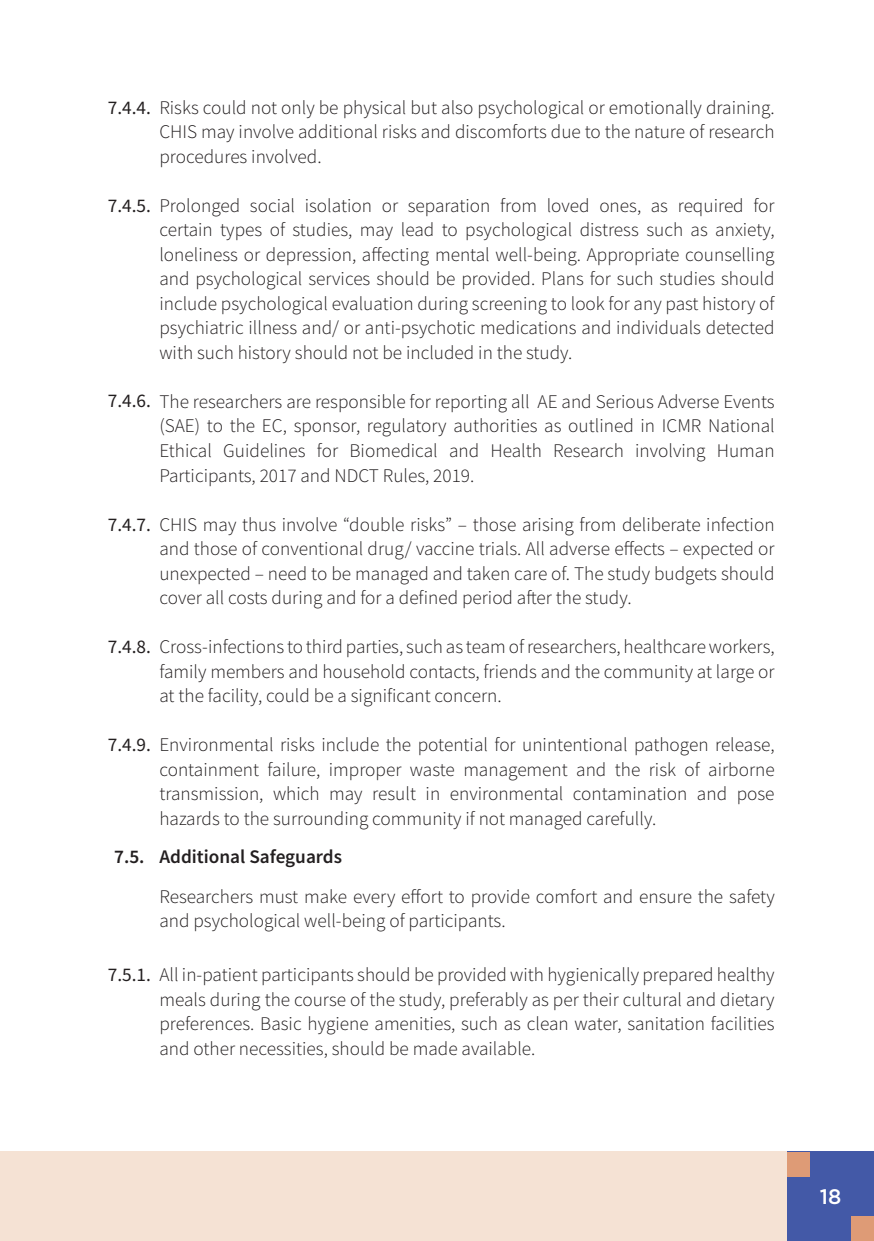
<style>
.page{position:relative;width:874px;height:1241px;background:#fff}
.page>*{position:absolute;margin:0;border:0;box-sizing:border-box;transform-origin:0 0}
.t1{font:500 21px "Gotham";color:#fff}
.t2{font:300 19.25px/24.5px "Source Sans Pro";color:#231f20;text-align:justify}
.t3{font:600 19.25px "Source Sans Pro";color:#231f20}
.s1{font-weight:400}
</style>
<div class="page">
<div style="left:0;top:1151px;width:873px;height:89px;background:#f5e2d4"></div>
<div style="left:786px;top:1151px;width:87px;height:89px;background:#4359a7"></div>
<div style="left:786px;top:1151px;width:23px;height:25px;background:#de9b76"></div>
<div style="left:850px;top:1215px;width:23px;height:25px;background:#de9b76"></div>
<p class="t2" style="left:159px;top:95px;width:616px;text-indent:-52px"><span class="s1">7.4.4.</span> Risks could not only be physical but also psychological or emotionally draining.<br>CHIS may involve additional risks and discomforts due to the nature of research procedures involved.</p>
<p class="t2" style="left:159px;top:193px;width:616px;text-indent:-52px"><span class="s1">7.4.5.</span> Prolonged social isolation or separation from loved ones, as required for certain types of studies, may lead to psychological distress such as anxiety, loneliness or depression, affecting mental well-being. Appropriate counselling and psychological services should be provided. Plans for such studies should include psychological evaluation during screening to look for any past history of psychiatric illness and/ or anti-psychotic medications and individuals detected with such history should not be included in the study.</p>
<p class="t2" style="left:159px;top:389px;width:616px;text-indent:-52px"><span class="s1">7.4.6.</span> The researchers are responsible for reporting all AE and Serious Adverse Events (SAE) to the EC, sponsor, regulatory authorities as outlined in ICMR National Ethical Guidelines for Biomedical and Health Research involving Human Participants, 2017 and NDCT Rules, 2019.</p>
<p class="t2" style="left:159px;top:512px;width:616px;text-indent:-52px"><span class="s1">7.4.7.</span> CHIS may thus involve “double risks” – those arising from deliberate infection and those of conventional drug/ vaccine trials. All adverse effects – expected or unexpected – need to be managed and taken care of. The study budgets should cover all costs during and for a defined period after the study.</p>
<p class="t2" style="left:159px;top:634px;width:616px;text-indent:-52px"><span class="s1">7.4.8.</span> Cross-infections to third parties, such as team of researchers, healthcare workers, family members and household contacts, friends and the community at large or at the facility, could be a significant concern.</p>
<p class="t2" style="left:159px;top:732px;width:616px;text-indent:-52px"><span class="s1">7.4.9.</span> Environmental risks include the potential for unintentional pathogen release, containment failure, improper waste management and the risk of airborne transmission, which may result in environmental contamination and pose hazards to the surrounding community if not managed carefully.</p>
<p class="t3" style="left:114px;top:843px;width:32px">7.5.</p>
<p class="t3" style="left:159px;top:843px;width:184px">Additional Safeguards</p>
<p class="t2" style="left:159px;top:883px;width:616px">Researchers must make every effort to provide comfort and ensure the safety and psychological well-being of participants.</p>
<p class="t2" style="left:159px;top:962px;width:616px;text-indent:-52px"><span class="s1">7.5.1.</span> All in-patient participants should be provided with hygienically prepared healthy meals during the course of the study, preferably as per their cultural and dietary preferences. Basic hygiene amenities, such as clean water, sanitation facilities and other necessities, should be made available.</p>
<p class="t1" style="left:819px;top:1182px;width:23px">18</p>
</div>
